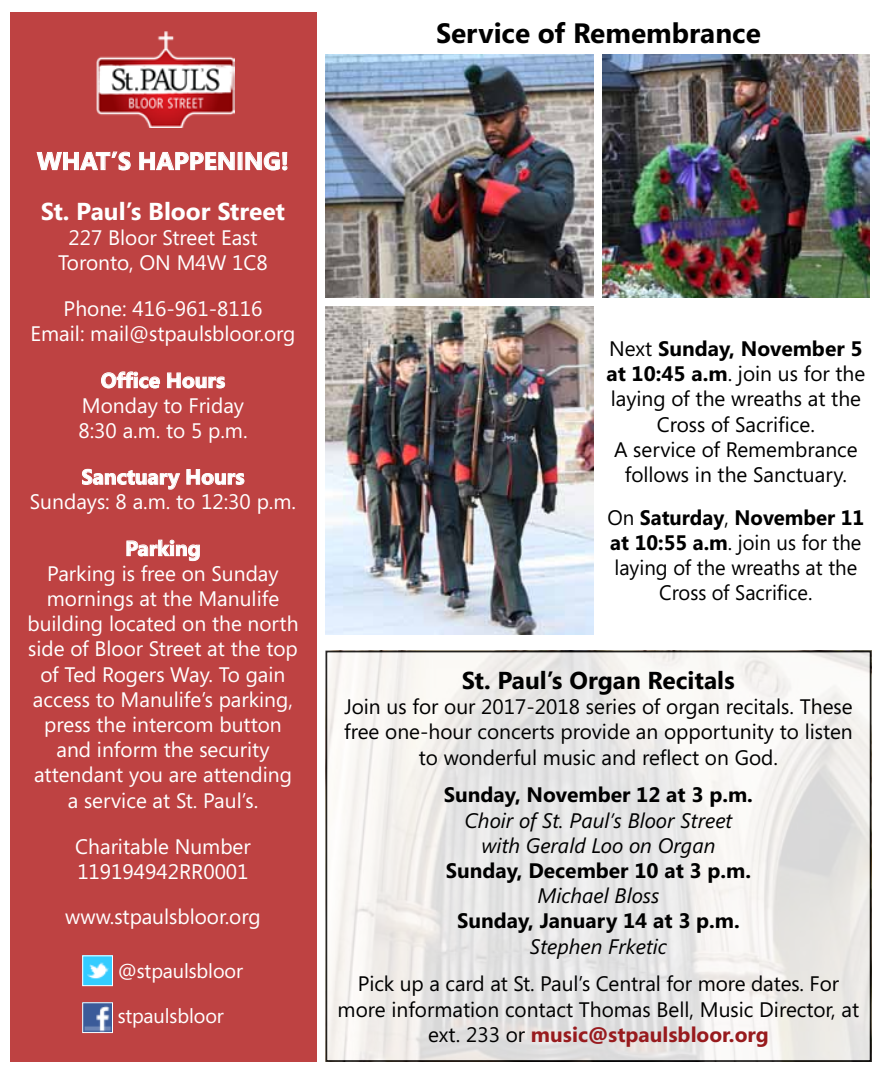
<style>
.page{position:relative;width:882px;height:1071px;background:#fff}
.page>*{position:absolute;margin:0;border:0;box-sizing:border-box;transform-origin:0 0}
.t1{font:700 28px "Segoe";color:#000}
.t2{font:700 24.5px/50.1px "Segoe";color:#fff}
.t3{font:700 24.5px "Segoe";color:#000}
.t4{font:21px/25.2px "Segoe";color:#000;text-align:center}
.t5{font:21px/25.2px "Segoe";color:#fff;text-align:center}
.t6{font:italic 21px/25.2px "Segoe";color:#000;text-align:center}
.t7{font:700 21px "Segoe";color:#000}
.t8{font:700 21px "Segoe";color:#fff}
.t9{font:20.12px "Segoe";letter-spacing:-.005em;color:#fff}
.s1{font-weight:700}
.s2{font-weight:700;color:#981b1e}
</style>
<div class="page">
<div style="left:10px;top:12px;width:306px;height:1050px;background:#be4242"></div>
<svg style="left:36px;top:151px;width:95px;height:20px"></svg>
<svg style="left:139px;top:152px;width:96px;height:19px"></svg>
<svg style="left:245px;top:151px;width:43px;height:20px"></svg>
<svg style="left:101px;top:371px;width:59px;height:18px"></svg>
<svg style="left:167px;top:372px;width:59px;height:17px"></svg>
<svg style="left:82px;top:468px;width:163px;height:22px"></svg>
<svg style="left:126px;top:539px;width:74px;height:22px"></svg>
<img style="left:97px;top:31px;width:138px;height:96px">
<img style="left:84px;top:958px;width:27px;height:26px">
<div style="left:82px;top:956px;width:31px;height:30px;border:1px solid #fff"></div>
<img style="left:84px;top:1005px;width:27px;height:26px">
<div style="left:82px;top:1003px;width:31px;height:30px;border:1px solid #fff"></div>
<img style="left:326px;top:306px;width:267px;height:328px">
<img style="left:602px;top:54px;width:268px;height:244px">
<img style="left:326px;top:54px;width:267px;height:244px">
<svg style="left:329px;top:654px;width:540px;height:405px"></svg>
<div style="left:326px;top:651px;width:546px;height:411px;border:2px solid #000"></div>
<h1 class="t1" style="left:436px;top:13px;width:326px">Service of Remembrance</h1>
<p class="t2" style="left:37px;top:135px;width:253px">WHAT’S HAPPENING!<br>St. Paul’s Bloor Street</p>
<p class="t5" style="left:58px;top:224px;width:211px">227 Bloor Street East<br>Toronto, ON M4W 1C8</p>
<p class="t5" style="left:31px;top:296px;width:266px">Phone: 416-961-8116<br>Email: mail@stpaulsbloor.org</p>
<p class="t8" style="left:101px;top:365px;width:126px">Office Hours</p>
<p class="t5" style="left:78px;top:392px;width:171px;text-align:left">Monday to Friday<br>8:30 a.m. to 5 p.m.</p>
<p class="t8" style="left:81px;top:462px;width:165px">Sanctuary Hours</p>
<p class="t5" style="left:30px;top:489px;width:268px">Sundays: 8 a.m. to 12:30 p.m.</p>
<p class="t8" style="left:125px;top:533px;width:77px">Parking</p>
<p class="t5" style="left:27px;top:560px;width:273px">Parking is free on Sunday mornings at the Manulife building located on the north side of Bloor Street at the top of Ted Rogers Way. To gain access to Manulife’s parking, press the intercom button and inform the security attendant you are attending a service at St. Paul’s.</p>
<p class="t5" style="left:75px;top:833px;width:177px;text-align:left">Charitable Number<br>119194942RR0001</p>
<p class="t5" style="left:65px;top:903px;width:197px">www.stpaulsbloor.org</p>
<p class="t9" style="left:118px;top:957px;width:127px">@stpaulsbloor</p>
<p class="t9" style="left:118px;top:1002px;width:108px">stpaulsbloor</p>
<p class="t4" style="left:606px;top:335px;width:260px">Next <span class="s1">Sunday, November 5 at 10:45 a.m</span>. join us for the laying of the wreaths at the<br>Cross of Sacrifice.<br>A service of Remembrance follows in the Sanctuary.</p>
<p class="t4" style="left:607px;top:504px;width:259px">On <span class="s1">Saturday</span>, <span class="s1">November 11 at 10:55 a.m</span>. join us for the laying of the wreaths at the<br>Cross of Sacrifice.</p>
<p class="t3" style="left:462px;top:663px;width:275px">St. Paul’s Organ Recitals</p>
<p class="t4" style="left:344px;top:694px;width:510px">Join us for our 2017-2018 series of organ recitals. These free one-hour concerts provide an opportunity to listen to wonderful music and reflect on God.</p>
<p class="t7" style="left:444px;top:780px;width:311px">Sunday, November 12 at 3 p.m.</p>
<p class="t6" style="left:465px;top:808px;width:269px">Choir of St. Paul’s Bloor Street with Gerald Loo on Organ</p>
<p class="t7" style="left:446px;top:856px;width:307px">Sunday, December 10 at 3 p.m.</p>
<p class="t6" style="left:537px;top:883px;width:124px">Michael Bloss</p>
<p class="t7" style="left:457px;top:906px;width:284px">Sunday, January 14 at 3 p.m.</p>
<p class="t6" style="left:530px;top:934px;width:139px">Stephen Frketic</p>
<p class="t4" style="left:338px;top:971px;width:523px">Pick up a card at St. Paul’s Central for more dates. For more information contact Thomas Bell, Music Director, at ext. 233 or <span class="s2">music@stpaulsbloor.org</span></p>
</div>
